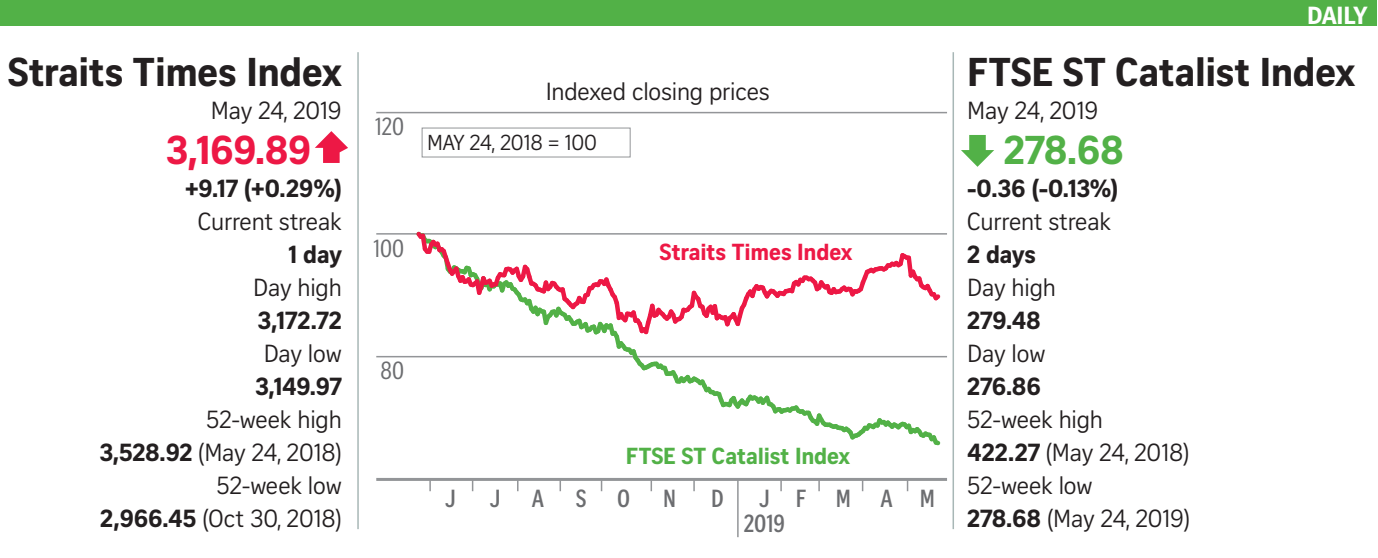
<style>
.page{position:relative;width:1378px;height:558px;background:#fff}
.page>*{position:absolute;margin:0;border:0;box-sizing:border-box;transform-origin:0 0}
.t1{font:700 39px "Curator Serp Text";letter-spacing:-.01em;color:#231f20}
.t2{font:700 39px "Curator Serp Text";color:#ed1845}
.t3{font:700 39px "Curator Serp Text";color:#52b147}
.t4{font:24px/33px "Curator Serp Text";letter-spacing:-.01em;color:#231f20;text-align:right}
.t5{font:700 24px "Curator Serp Text";letter-spacing:-.01em;color:#231f20}
.t6{font:700 24px/25.5px "Curator Head Cond ST Semi";letter-spacing:.57em;color:#6c6d70;text-align:center}
.t7{font:24px "Curator Head Cond ST Regular";color:#6c6d70}
.t8{font:700 24px "Curator Serp Text";letter-spacing:-.02em;color:#fff}
.t9{font:22.5px "Curator Head ST Bold";letter-spacing:-.01em;color:#52b147}
.t10{font:22.5px "Curator Head ST Bold";letter-spacing:-.01em;color:#ed1845}
.t11{font:21px "Curator Serp Text";letter-spacing:-.01em;color:#231f20}
.s1{font-weight:700}
</style>
<div class="page">
<div style="left:0;top:0;width:1376px;height:26px;background:#52b147"></div>
<svg style="left:961px;top:135px;width:33px;height:32px"></svg>
<svg style="left:315px;top:131px;width:33px;height:32px"></svg>
<div style="left:422px;top:127px;width:208px;height:30px;background:#fff;border:1px solid #939598"></div>
<hr style="left:357px;top:52px;width:2px;height:476px;background:#a8b7b6">
<hr style="left:952px;top:52px;width:2px;height:476px;background:#a8b7b6">
<hr style="left:376px;top:477px;width:571px;height:3px;background:#939598">
<hr style="left:376px;top:355px;width:571px;height:2px;background:#939598">
<hr style="left:376px;top:233px;width:571px;height:1px;background:#939598">
<hr style="left:376px;top:112px;width:571px;height:1px;background:#939598">
<svg style="left:412px;top:231px;width:532px;height:215px"></svg>
<hr style="left:737px;top:478px;width:1px;height:58px;background:#939598">
<svg style="left:429px;top:480px;width:2px;height:10px"></svg>
<svg style="left:559px;top:480px;width:2px;height:10px"></svg>
<svg style="left:693px;top:480px;width:2px;height:10px"></svg>
<svg style="left:780px;top:480px;width:2px;height:10px"></svg>
<svg style="left:818px;top:480px;width:2px;height:10px"></svg>
<svg style="left:650px;top:480px;width:2px;height:10px"></svg>
<h1 class="t1" style="left:8px;top:48px;width:335px">Straits Times Index</h1>
<p class="t4" style="left:211px;top:93px;width:132px">May 24, 2019</p>
<h1 class="t2" style="left:166px;top:126px;width:147px">3,169.89</h1>
<p class="t5" style="left:185px;top:173px;width:158px">+9.17 (+0.29%)</p>
<p class="t4" style="left:198px;top:204px;width:145px">Current streak</p>
<p class="t5" style="left:288px;top:239px;width:55px">1 day</p>
<p class="t4" style="left:253px;top:270px;width:90px">Day high</p>
<p class="t5" style="left:258px;top:305px;width:86px">3,172.72</p>
<p class="t4" style="left:264px;top:336px;width:80px">Day low</p>
<p class="t5" style="left:255px;top:371px;width:88px">3,149.97</p>
<p class="t4" style="left:99px;top:402px;width:244px">52-week high<br><span class="s1">3,528.92</span> (May 24, 2018)<br>52-week low<br><span class="s1">2,966.45</span> (Oct 30, 2018)</p>
<p class="t7" style="left:375px;top:114px;width:30px">120</p>
<p class="t4" style="left:546px;top:75px;width:226px">Indexed closing prices</p>
<p class="t11" style="left:427px;top:130px;width:171px">MAY 24, 2018 = 100</p>
<p class="t7" style="left:374px;top:235px;width:32px">100</p>
<p class="t10" style="left:659px;top:238px;width:194px">Straits Times Index</p>
<p class="t7" style="left:380px;top:357px;width:25px">80</p>
<p class="t9" style="left:626px;top:441px;width:226px">FTSE ST Catalist Index</p>
<p class="t6" style="left:445px;top:485px;width:12px">J</p>
<p class="t6" style="left:490px;top:485px;width:12px">J</p>
<p class="t6" style="left:532px;top:485px;width:14px">A</p>
<p class="t6" style="left:576px;top:485px;width:12px">S</p>
<p class="t6" style="left:617px;top:485px;width:15px">O</p>
<p class="t6" style="left:663px;top:485px;width:14px">N</p>
<p class="t6" style="left:711px;top:485px;width:14px">D</p>
<p class="t6" style="left:796px;top:485px;width:141px">FMAM</p>
<p class="t6" style="left:744px;top:485px;width:43px">J<br>2019</p>
<p class="t8" style="left:1307px;top:1px;width:62px">DAILY</p>
<h1 class="t1" style="left:967px;top:48px;width:389px">FTSE ST Catalist Index</h1>
<p class="t4" style="left:967px;top:93px;width:132px">May 24, 2019</p>
<h1 class="t3" style="left:1004px;top:126px;width:121px">278.68</h1>
<p class="t5" style="left:967px;top:173px;width:152px">-0.36 (-0.13%)</p>
<p class="t4" style="left:967px;top:204px;width:145px">Current streak</p>
<p class="t5" style="left:967px;top:239px;width:70px">2 days</p>
<p class="t4" style="left:967px;top:270px;width:90px">Day high</p>
<p class="t5" style="left:967px;top:305px;width:75px">279.48</p>
<p class="t4" style="left:967px;top:336px;width:80px">Day low</p>
<p class="t5" style="left:967px;top:371px;width:75px">276.86</p>
<p class="t4" style="left:967px;top:402px;width:224px;text-align:left">52-week high<br><span class="s1">422.27</span> (May 24, 2018)<br>52-week low<br><span class="s1">278.68</span> (May 24, 2019)</p>
</div>
